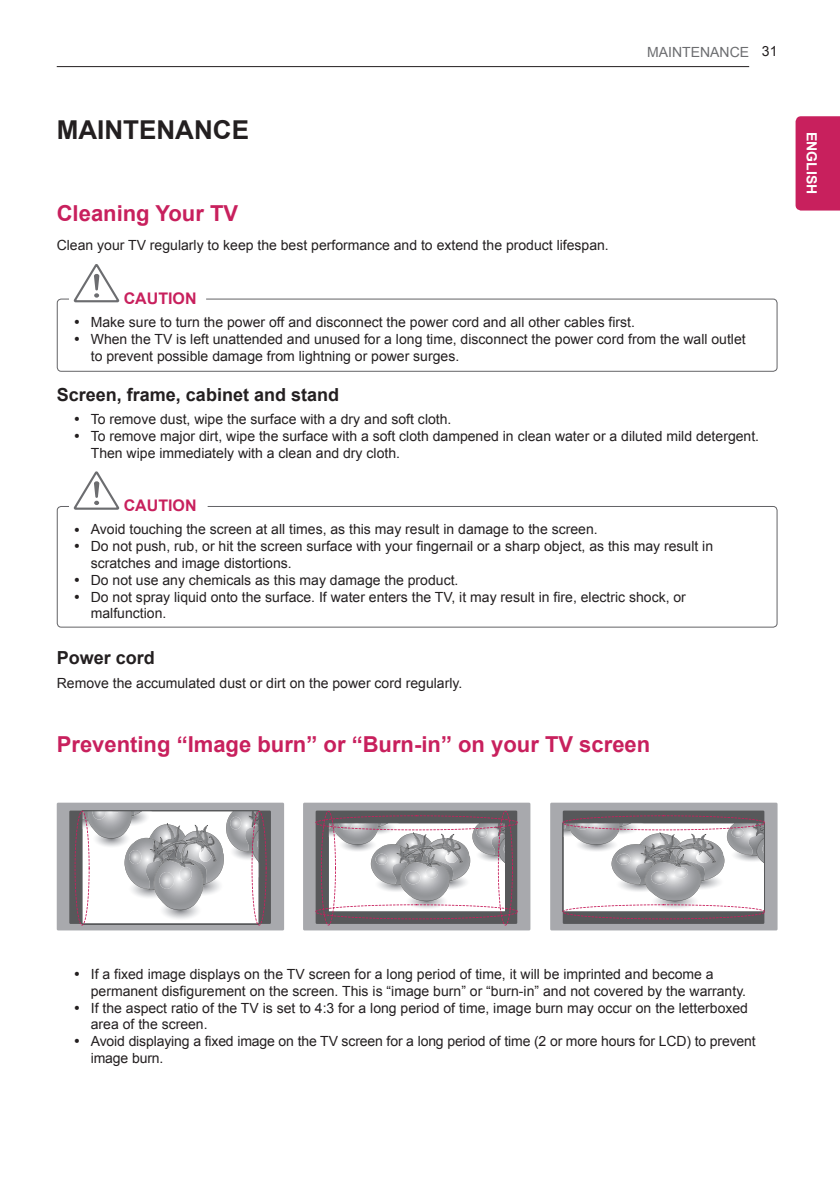
<style>
.page{position:relative;width:840px;height:1191px;background:#fff}
.page>*{position:absolute;margin:0;border:0;box-sizing:border-box;transform-origin:0 0}
._1st_Title{font:700 26px "Arial";color:#231f20}
._2nd_Title{font:700 22px "Arial";color:#c8205d}
._3rd_Title{font:700 18px "Arial";color:#231f20}
.Noti_Title{font:700 16px "Arial";color:#c8205d}
.Body-Bullet{font:14px/16.8px "Arial";color:#231f20}
.Body{font:14px "Arial";color:#231f20}
.Section_title{font:14px "Arial";color:#6c6d70}
.t1{font:700 14px "Arial";color:#fff}
.s1{color:#231f20}
</style>
<div class="page">
<div style="left:795px;top:116px;width:44px;height:94px;background:#c8205d"></div>
<hr style="left:57px;top:66px;width:691px;height:1px;background:#231f20">
<svg style="left:74px;top:264px;width:45px;height:38px"></svg>
<svg style="left:74px;top:471px;width:45px;height:39px"></svg>
<div style="left:57px;top:802px;width:227px;height:128px;background:#a8a9ad"></div>
<div style="left:69px;top:810px;width:202px;height:114px;background:#57585a"></div>
<svg style="left:75px;top:810px;width:191px;height:115px"></svg>
<div style="left:303px;top:802px;width:227px;height:128px;background:#a8a9ad"></div>
<svg style="left:315px;top:811px;width:202px;height:114px"></svg>
<div style="left:550px;top:802px;width:227px;height:128px;background:#a8a9ad"></div>
<div style="left:562px;top:810px;width:202px;height:114px;background:#57585a"></div>
<svg style="left:562px;top:815px;width:202px;height:104px"></svg>
<div style="left:57px;top:298px;width:720px;height:74px;border:1px solid #636366;border-radius:4px"></div>
<div style="left:57px;top:506px;width:720px;height:121px;border:1px solid #636366;border-radius:4px"></div>
<p class="_1st_Title" style="left:57px;top:112px;width:194px">MAINTENANCE</p>
<p class="Section_title" style="left:646px;top:43px;width:132px">MAINTENANCE <span class="s1">31</span></p>
<p class="_2nd_Title" style="left:57px;top:199px;width:183px">Cleaning Your TV</p>
<p class="Body" style="left:57px;top:236px;width:553px">Clean your TV regularly to keep the best performance and to extend the product lifespan.</p>
<p class="Noti_Title" style="left:124px;top:287px;width:74px">CAUTION</p>
<p class="Body-Bullet" style="left:91px;top:314px;width:545px">Make sure to turn the power off and disconnect the power cord and all other cables first.</p>
<p class="Body-Bullet" style="left:91px;top:331px;width:656px">When the TV is left unattended and unused for a long time, disconnect the power cord from the wall outlet to prevent possible damage from lightning or power surges.</p>
<p class="_3rd_Title" style="left:57px;top:382px;width:284px">Screen, frame, cabinet and stand</p>
<p class="Body-Bullet" style="left:91px;top:411px;width:362px">To remove dust, wipe the surface with a dry and soft cloth.</p>
<p class="Body-Bullet" style="left:91px;top:428px;width:669px">To remove major dirt, wipe the surface with a soft cloth dampened in clean water or a diluted mild detergent.<br>Then wipe immediately with a clean and dry cloth.</p>
<p class="Noti_Title" style="left:124px;top:495px;width:74px">CAUTION</p>
<p class="Body-Bullet" style="left:91px;top:521px;width:508px">Avoid touching the screen at all times, as this may result in damage to the screen.</p>
<p class="Body-Bullet" style="left:91px;top:538px;width:623px">Do not push, rub, or hit the screen surface with your fingernail or a sharp object, as this may result in scratches and image distortions.</p>
<p class="Body-Bullet" style="left:91px;top:571px;width:369px">Do not use any chemicals as this may damage the product.</p>
<p class="Body-Bullet" style="left:91px;top:588px;width:596px">Do not spray liquid onto the surface. If water enters the TV, it may result in fire, electric shock, or malfunction.</p>
<p class="_3rd_Title" style="left:57px;top:646px;width:100px">Power cord</p>
<p class="Body" style="left:57px;top:673px;width:407px">Remove the accumulated dust or dirt on the power cord regularly.</p>
<p class="_2nd_Title" style="left:57px;top:729px;width:594px">Preventing “Image burn” or “Burn-in” on your TV screen</p>
<p class="t1" style="left:820px;top:132px;width:64px;rotate:90deg">ENGLISH</p>
<p class="Body-Bullet" style="left:91px;top:965px;width:656px">If a fixed image displays on the TV screen for a long period of time, it will be imprinted and become a permanent disfigurement on the screen. This is “image burn” or “burn-in” and not covered by the warranty.</p>
<p class="Body-Bullet" style="left:91px;top:999px;width:658px">If the aspect ratio of the TV is set to 4:3 for a long period of time, image burn may occur on the letterboxed area of the screen.</p>
<p class="Body-Bullet" style="left:91px;top:1033px;width:666px">Avoid displaying a fixed image on the TV screen for a long period of time (2 or more hours for LCD) to prevent image burn.</p>
</div>
